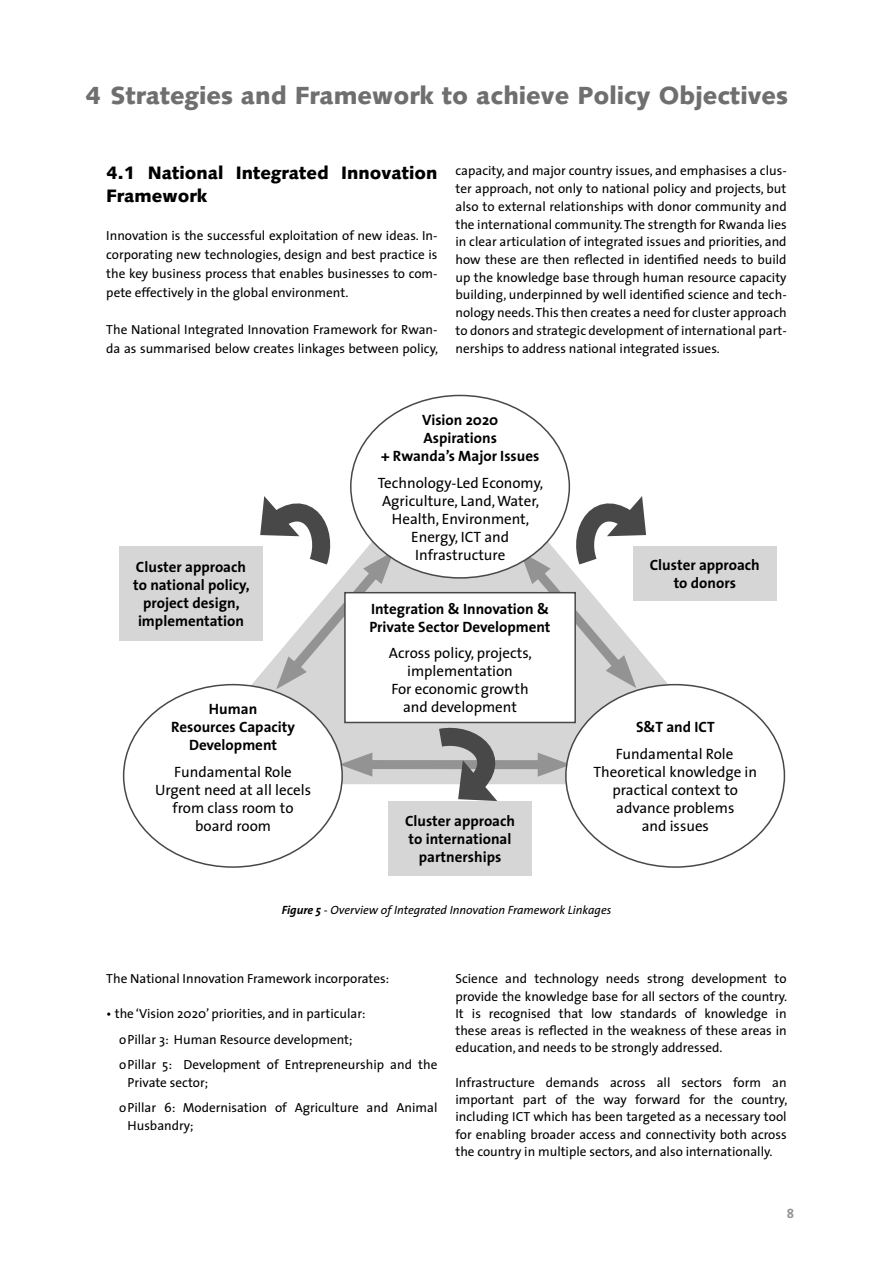
<style>
.page{position:relative;width:893px;height:1263px;background:#fff}
.page>*{position:absolute;margin:0;border:0;box-sizing:border-box;transform-origin:0 0}
.t1{font:900 24.75px "Syntax LT";color:#6f6f6f}
.t2{font:900 18px/23.1px "Syntax LT";color:#000}
.t3{font:15px/18px "The Sans";color:#000;text-align:center}
.t4{font:700 15px/18px "The Sans";color:#000;text-align:center}
.t5{font:13.2px/17.7px "The Sans";color:#000;text-align:justify}
.t6{font:700 13.2px "The Sans";color:#939393}
.t7{font:italic 12px "The Sans";color:#000}
.s1{font-weight:700}
</style>
<div class="page">
<svg style="left:168px;top:437px;width:584px;height:347px"></svg>
<div style="left:358px;top:760px;width:194px;height:9px;background:#939393"></div>
<svg style="left:538px;top:753px;width:31px;height:24px"></svg>
<svg style="left:339px;top:752px;width:33px;height:25px"></svg>
<div style="left:351px;top:395px;width:218px;height:183px;background:#fff;border-radius:50%"></div>
<div style="left:124px;top:685px;width:218px;height:182px;background:#fff;border-radius:50%"></div>
<div style="left:566px;top:685px;width:218px;height:182px;background:#fff;border-radius:50%"></div>
<div style="left:119px;top:546px;width:144px;height:95px;background:#d6d6d6"></div>
<div style="left:633px;top:546px;width:144px;height:55px;background:#d6d6d6"></div>
<div style="left:345px;top:593px;width:230px;height:129px;background:#fff"></div>
<div style="left:344px;top:592px;width:232px;height:131px;border:2px solid #484848"></div>
<div style="left:388px;top:801px;width:144px;height:74px;background:#d6d6d6"></div>
<svg style="left:520px;top:494px;width:138px;height:194px"></svg>
<svg style="left:248px;top:494px;width:146px;height:195px"></svg>
<svg style="left:407px;top:723px;width:102px;height:78px"></svg>
<h1 class="t1" style="left:85px;top:80px;width:704px">4 Strategies and Framework to achieve Policy Objectives</h1>
<h2 class="t2" style="left:106px;top:162px;width:333px">4.1 National Integrated Innovation<br>Framework</h2>
<p class="t5" style="left:106px;top:226px;width:333px;line-height:18.8px">Innovation is the successful exploitation of new ideas. In&shy;corporating new technologies, design and best practice is the key business process that enables businesses to com&shy;pete effectively in the global environment.</p>
<p class="t5" style="left:106px;top:320px;width:333px;line-height:18.8px">The National Integrated Innovation Framework for Rwan&shy;da as summarised below creates linkages between policy,</p>
<p class="t5" style="left:455px;top:162px;width:333px">capacity, and major country issues, and emphasises a clus&shy;ter approach, not only to national policy and projects, but also to external relationships with donor community and the international community. The strength for Rwanda lies in clear articulation of integrated issues and priorities, and how these are then reflected in identified needs to build up the knowledge base through human resource capacity building, underpinned by well identified science and tech&shy;nology needs. This then creates a need for cluster approach to donors and strategic development of international part&shy;nerships to address national integrated issues.</p>
<p class="t4" style="left:381px;top:411px;width:160px">Vision 2020<br>Aspirations<br>+ Rwanda’s Major Issues</p>
<p class="t3" style="left:378px;top:473px;width:167px">Technology-Led Economy,<br>Agriculture, Land, Water,<br>Health, Environment,<br>Energy, ICT and<br>Infrastructure</p>
<p class="t4" style="left:133px;top:558px;width:118px">Cluster approach to national policy, project design, implementation</p>
<p class="t4" style="left:650px;top:556px;width:112px">Cluster approach to donors</p>
<p class="t4" style="left:369px;top:599px;width:183px;text-align:left">Integration &amp; Innovation &amp;<br>Private Sector Development</p>
<p class="t3" style="left:389px;top:644px;width:145px">Across policy, projects, implementation<br>For economic growth and development</p>
<p class="t4" style="left:171px;top:700px;width:125px">Human<br>Resources Capacity<br>Development</p>
<p class="t3" style="left:155px;top:762px;width:158px">Fundamental Role<br>Urgent need at all lecels from class room to board room</p>
<p class="t4" style="left:636px;top:718px;width:80px">S&amp;T and ICT</p>
<p class="t3" style="left:594px;top:744px;width:165px">Fundamental Role<br>Theoretical knowledge in practical context to advance problems<br>and issues</p>
<p class="t4" style="left:405px;top:811px;width:112px">Cluster approach to international partnerships</p>
<p class="t7" style="left:282px;top:900px;width:331px"><span class="s1">Figure 5</span> - Overview of Integrated Innovation Framework Linkages</p>
<p class="t5" style="left:106px;top:970px;width:284px">The National Innovation Framework incorporates:</p>
<p class="t5" style="left:119px;top:1000px;width:320px;line-height:25.8px;text-align:left;text-indent:-13px">• the ‘Vision 2020’ priorities, and in particular:<br>o Pillar 3: Human Resource development;<br>o Pillar 5: Development of Entrepreneurship and the</p>
<p class="t5" style="left:119px;top:1069px;width:320px;line-height:25.8px;text-indent:9px">Private sector;<br>o Pillar 6: Modernisation of Agriculture and Animal</p>
<p class="t5" style="left:128px;top:1116px;width:67px">Husbandry;</p>
<p class="t5" style="left:455px;top:970px;width:333px;line-height:17.2px">Science and technology needs strong development to provide the knowledge base for all sectors of the country.<br>It is recognised that low standards of knowledge in these areas is reflected in the weakness of these areas in education, and needs to be strongly addressed.</p>
<p class="t5" style="left:455px;top:1073px;width:333px;line-height:17.2px">Infrastructure demands across all sectors form an important part of the way forward for the country, including ICT which has been targeted as a necessary tool for enabling broader access and connectivity both across the country in multiple sectors, and also internationally.</p>
<p class="t6" style="left:787px;top:1202px;width:9px">8</p>
</div>
